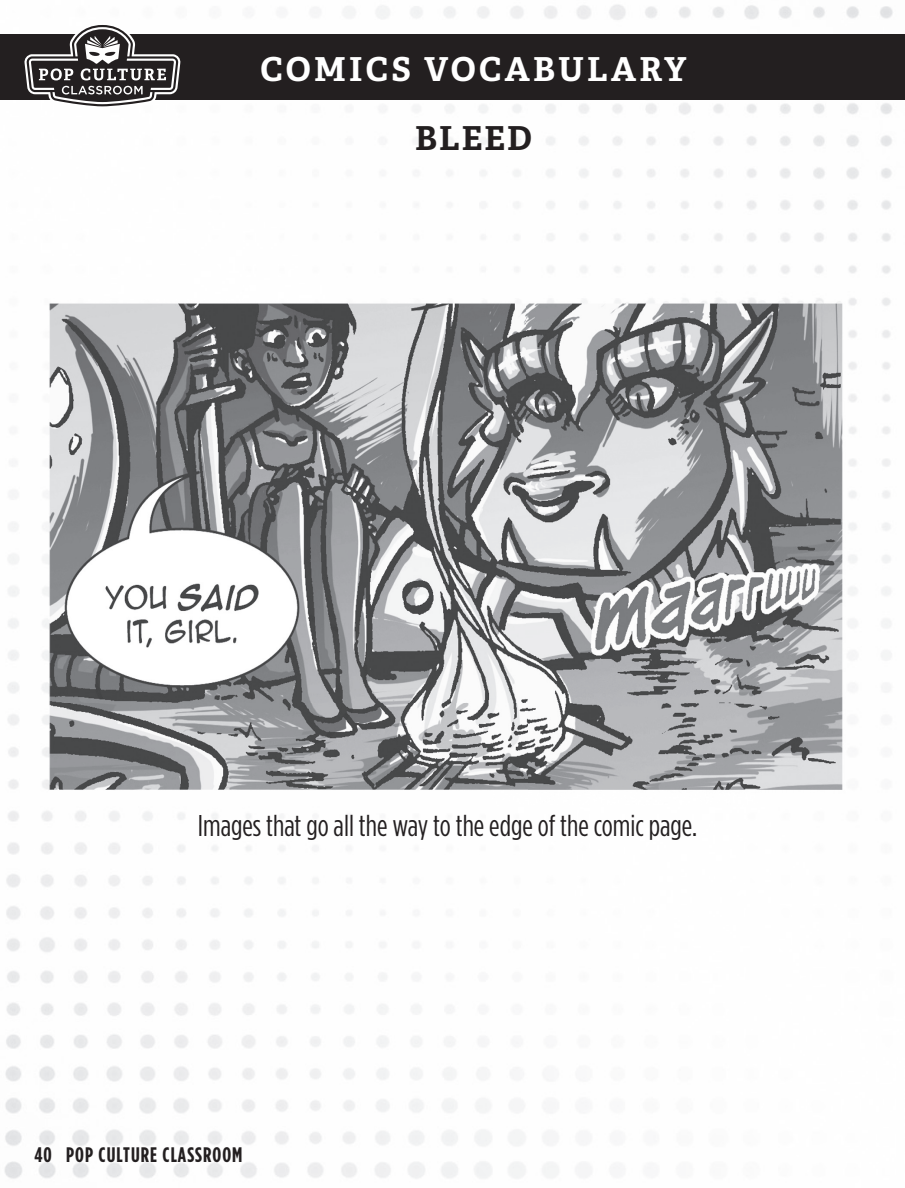
<style>
.page{position:relative;width:905px;height:1188px;background:#fff}
.page>*{position:absolute;margin:0;border:0;box-sizing:border-box;transform-origin:0 0}
.t1{font:700 33px "Adelle Basic";letter-spacing:.1em;color:#fff}
.t2{font:700 33px "Adelle Basic";letter-spacing:.06em;color:#231f20}
.t3{font:30px "Gotham Condensed";color:#231f20}
.t4{font:700 21px "Gotham Condensed";letter-spacing:.05em;color:#231f20}
</style>
<div class="page">
<img style="left:0;top:4px;width:904px;height:1175px">
<div style="left:0;top:34px;width:904px;height:65px;background:#231f20"></div>
<svg style="left:24px;top:23px;width:156px;height:86px"></svg>
<img style="left:49px;top:299px;width:796px;height:505px">
<p class="t1" style="left:260px;top:48px;width:427px">COMICS VOCABULARY</p>
<p class="t2" style="left:415px;top:117px;width:118px">BLEED</p>
<p class="t3" style="left:198px;top:809px;width:501px">Images that go all the way to the edge of the comic page.</p>
<p class="t4" style="left:34px;top:1143px;width:209px">40 POP CULTURE CLASSROOM</p>
</div>
